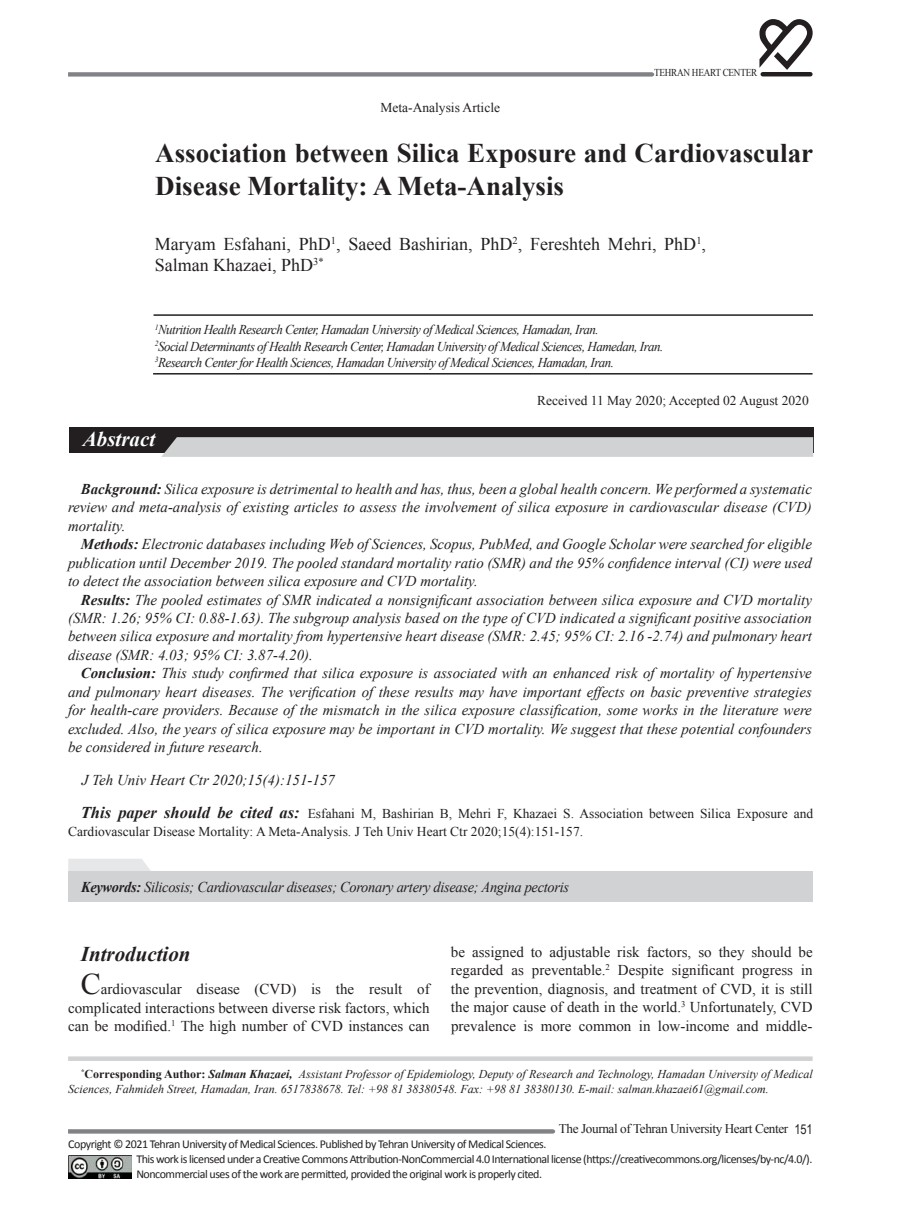
<style>
.page{position:relative;width:902px;height:1208px;background:#fff}
.page>*{position:absolute;margin:0;border:0;box-sizing:border-box;transform-origin:0 0}
.t1{font:700 27px/32.4px "Times New Roman";color:#231f20}
.t2{font:italic 700 21px "Times New Roman";color:#231f20}
.t3{font:italic 700 21px "Times New Roman";color:#fff}
.t4{font:18px/21.6px "Times New Roman";color:#231f20}
.t5{font:italic 15px/18.5px "Times New Roman";color:#231f20;text-align:justify}
.t6{font:15px/18.5px "Times New Roman";color:#231f20;text-align:justify}
.t7{font:italic 15px "Times New Roman";letter-spacing:-.02em;color:#231f20;scale:.96 1}
.t8{font:italic 13.5px/16.2px "Times New Roman";letter-spacing:-.04em;color:#231f20;scale:.96 1}
.t9{font:13.5px/18.5px "Times New Roman";color:#231f20}
.t10{font:13.2px "Times New Roman";letter-spacing:-.03em;color:#231f20}
.t11{font:12px/15px "Calibri";letter-spacing:-.04em;color:#231f20}
.t12{font:italic 12px/14.4px "Times New Roman";color:#231f20}
.t13{font:10.5px "Times New Roman";letter-spacing:-.03em;color:#231f20;scale:.88 1}
.s1{font-weight:700}
.s2{font-weight:700;font-style:italic;font-size:16.5px}
.s3{font-size:30px}
.s4{font-weight:700;font-style:normal}
.s5{font-family:"Arial Narrow";font-size:13.5px}
</style>
<div class="page">
<svg style="left:68px;top:72px;width:587px;height:5px;background:#909295"></svg>
<svg style="left:759px;top:19px;width:53px;height:51px"></svg>
<hr style="left:762px;top:72px;width:48px;height:4px;background:#231f20">
<svg style="left:68px;top:1129px;width:488px;height:4px;background:#87898c"></svg>
<div style="left:68px;top:1056px;width:744px;height:5px;background:#d1d2d4"></div>
<img style="left:68px;top:1155px;width:64px;height:23px">
<hr style="left:153px;top:314px;width:659px;height:2px;background:#231f20">
<hr style="left:153px;top:373px;width:659px;height:1px;background:#231f20">
<div style="left:69px;top:427px;width:744px;height:26px;background:#231f20"></div>
<div style="left:161px;top:437px;width:652px;height:20px;background:#d1d2d4"></div>
<svg style="left:68px;top:859px;width:83px;height:12px"></svg>
<div style="left:68px;top:871px;width:744px;height:31px;background:#d1d2d4"></div>
<p class="t9" style="left:380px;top:98px;width:121px">Meta-Analysis Article</p>
<p class="t13" style="left:654px;top:66px;width:119px">TEHRAN HEART CENTER</p>
<h1 class="t1" style="left:155px;top:136px;width:659px">Association between Silica Exposure and Cardiovascular<br>Disease Mortality: A Meta-Analysis</h1>
<p class="t4" style="left:155px;top:233px;width:553px">Maryam Esfahani, PhD<sup>1</sup>, Saeed Bashirian, PhD<sup>2</sup>, Fereshteh Mehri, PhD<sup>1</sup>,<br>Salman Khazaei, PhD<sup>3*</sup></p>
<p class="t8" style="left:155px;top:321px;width:531px"><sup>1</sup>Nutrition Health Research Center, Hamadan University of Medical Sciences, Hamadan, Iran.<br><sup>2</sup>Social Determinants of Health Research Center, Hamadan University of Medical Sciences, Hamedan, Iran.<br><sup>3</sup>Research Center for Health Sciences, Hamadan University of Medical Sciences, Hamadan, Iran.</p>
<h2 class="t3" style="left:83px;top:424px;width:74px">Abstract</h2>
<p class="t9" style="left:537px;top:391px;width:273px">Received 11 May 2020; Accepted 02 August 2020</p>
<p class="t5" style="left:68px;top:479px;width:745px;text-indent:13px"><span class="s1">Background:</span> Silica exposure is detrimental to health and has, thus, been a global health concern. We performed a systematic review and meta-analysis of existing articles to assess the involvement of silica exposure in cardiovascular disease (CVD) mortality.</p>
<p class="t5" style="left:68px;top:534px;width:745px;text-indent:13px"><span class="s1">Methods:</span> Electronic databases including Web of Sciences, Scopus, PubMed, and Google Scholar were searched for eligible publication until December 2019. The pooled standard mortality ratio (SMR) and the 95% confidence interval (CI) were used to detect the association between silica exposure and CVD mortality.</p>
<p class="t5" style="left:68px;top:590px;width:745px;text-indent:13px"><span class="s1">Results:</span> The pooled estimates of SMR indicated a nonsignificant association between silica exposure and CVD mortality (SMR: 1.26; 95% CI: 0.88-1.63). The subgroup analysis based on the type of CVD indicated a significant positive association between silica exposure and mortality from hypertensive heart disease (SMR: 2.45; 95% CI: 2.16 -2.74) and pulmonary heart disease (SMR: 4.03; 95% CI: 3.87-4.20).</p>
<p class="t5" style="left:68px;top:664px;width:745px;text-indent:13px"><span class="s1">Conclusion:</span> This study confirmed that silica exposure is associated with an enhanced risk of mortality of hypertensive and pulmonary heart diseases. The verification of these results may have important effects on basic preventive strategies for health-care providers. Because of the mismatch in the silica exposure classification, some works in the literature were excluded. Also, the years of silica exposure may be important in CVD mortality. We suggest that these potential confounders be considered in future research.</p>
<p class="t5" style="left:82px;top:770px;width:255px">J Teh Univ Heart Ctr 2020;15(4):151-157</p>
<p class="t9" style="left:68px;top:803px;width:746px;text-indent:13px"><span class="s2">This paper should be cited as:</span> Esfahani M, Bashirian B, Mehri F, Khazaei S. Association between Silica Exposure and<br>Cardiovascular Disease Mortality: A Meta-Analysis. J Teh Univ Heart Ctr 2020;15(4):151-157.</p>
<p class="t7" style="left:81px;top:876px;width:510px"><span class="s1">Keywords:</span> Silicosis; Cardiovascular diseases; Coronary artery disease; Angina pectoris</p>
<h2 class="t2" style="left:81px;top:939px;width:111px">Introduction</h2>
<p class="t6" style="left:68px;top:979px;width:363px;text-indent:13px"><span class="s3">C</span>ardiovascular disease (CVD) is the result of complicated interactions between diverse risk factors, which can be modified.<sup>1</sup> The high number of CVD instances can</p>
<p class="t6" style="left:451px;top:942px;width:363px">be assigned to adjustable risk factors, so they should be regarded as preventable.<sup>2</sup> Despite significant progress in the prevention, diagnosis, and treatment of CVD, it is still the major cause of death in the world.<sup>3</sup> Unfortunately, CVD prevalence is more common in low-income and middle-</p>
<p class="t12" style="left:68px;top:1067px;width:746px;text-indent:13px"><sup>*</sup><span class="s4">Corresponding Author:</span> <span class="s1">Salman Khazaei,</span> Assistant Professor of Epidemiology, Deputy of Research and Technology, Hamadan University of Medical<br>Sciences, Fahmideh Street, Hamadan, Iran. 6517838678. Tel: +98 81 38380548. Fax: +98 81 38380130. E-mail: salman.khazaei61@gmail.com.</p>
<p class="t10" style="left:559px;top:1119px;width:255px">The Journal of Tehran University Heart Center <span class="s5">151</span></p>
<p class="t11" style="left:136px;top:1136px;width:677px;text-indent:-68px">Copyright © 2021 Tehran University of Medical Sciences. Published by Tehran University of Medical Sciences.<br>This work is licensed under a Creative Commons Attribution-NonCommercial 4.0 International license (https://creativecommons.org/licenses/by-nc/4.0/).<br>Noncommercial uses of the work are permitted, provided the original work is properly cited.</p>
</div>
